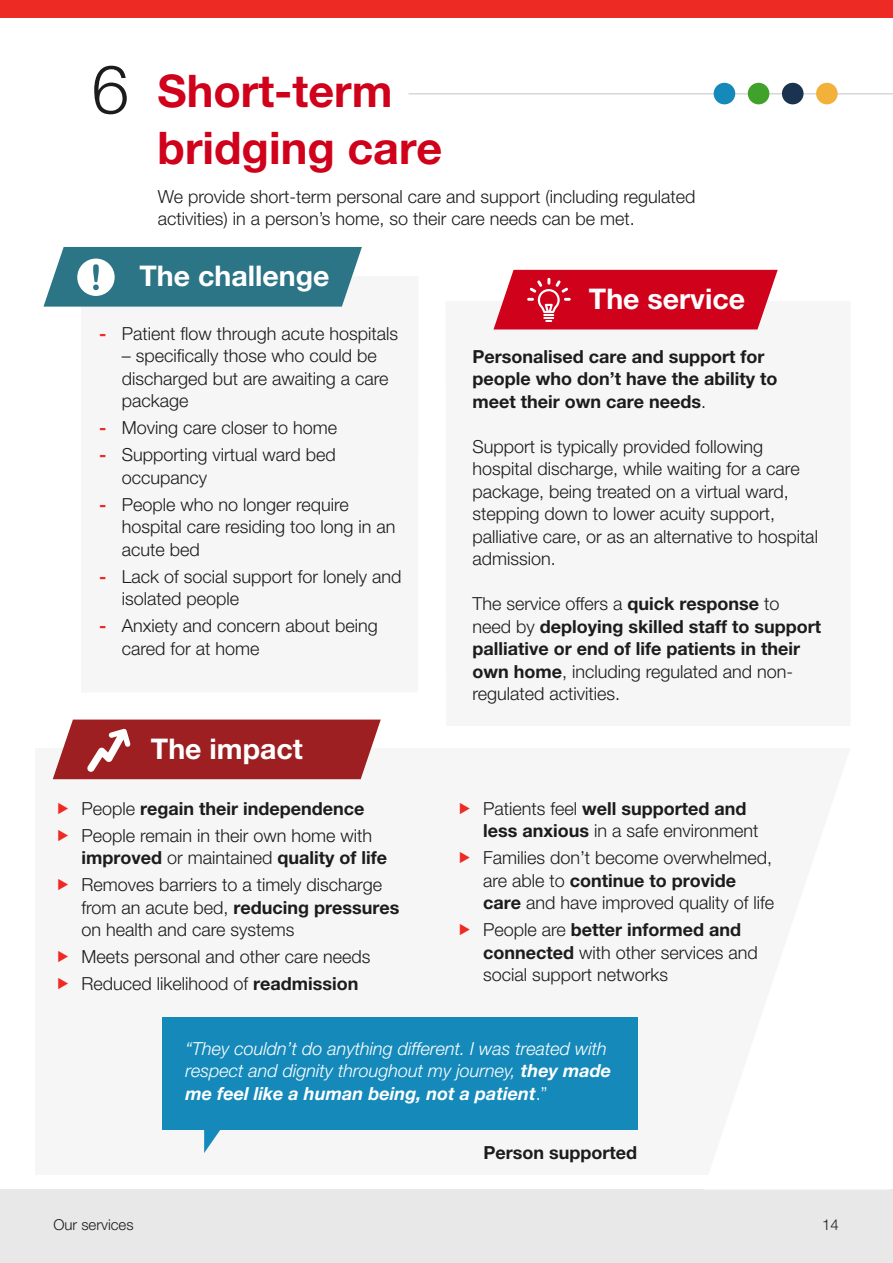
<style>
.page{position:relative;width:893px;height:1263px;background:#fff}
.page>*{position:absolute;margin:0;border:0;box-sizing:border-box;transform-origin:0 0}
.t1{font:300 67.5px "Helvetica Neue LT Pro";color:#1d1b1d}
.t2{font:700 45px/57px "Helvetica Neue LT Pro";color:#d0011b}
.t3{font:700 28.5px "Helvetica Neue LT Pro";color:#fff}
.t4{font:300 18px/22.5px "Helvetica Neue LT Pro";color:#1d1b1d}
.t5{font:700 18px/22.5px "Helvetica Neue LT Pro";color:#1d1b1d}
.t6{font:italic 300 18px/22.5px "Helvetica Neue LT Pro";color:#fff}
.t7{font:300 15px "Helvetica Neue LT Pro";color:#1d1b1d}
.s1{font-weight:700;color:#ee2a24}
.s2{font-weight:700}
.s3{font-weight:300}
.s4{font-style:normal}
</style>
<div class="page">
<div style="left:0;top:1189px;width:893px;height:74px;background:#e8e8e8"></div>
<div style="left:0;top:0;width:893px;height:18px;background:#ee2a24"></div>
<div style="left:35px;top:748px;width:822px;height:426px;background:#f6f6f6"></div>
<svg style="left:53px;top:719px;width:328px;height:60px;background:#a63536"></svg>
<hr style="left:409px;top:93px;width:483px;height:2px;background:#d7d8d7">
<svg style="left:43px;top:247px;width:319px;height:60px;background:#448594"></svg>
<div style="left:816px;top:83px;width:22px;height:21px;background:#f1b13b;border-radius:50%"></div>
<div style="left:714px;top:83px;width:21px;height:21px;background:#158aba;border-radius:50%"></div>
<div style="left:748px;top:83px;width:21px;height:21px;background:#40a22a;border-radius:50%"></div>
<div style="left:782px;top:83px;width:21px;height:21px;background:#193351;border-radius:50%"></div>
<svg style="left:493px;top:270px;width:285px;height:59px;background:#d41930"></svg>
<div style="left:162px;top:1017px;width:475px;height:113px;background:#158aba"></div>
<svg style="left:204px;top:1130px;width:16px;height:23px"></svg>
<h1 class="t1" style="left:92px;top:48px;width:39px">6</h1>
<h2 class="t2" style="left:157px;top:61px;width:286px">Short-term bridging care</h2>
<p class="t4" style="left:158px;top:185px;width:539px">We provide short-term personal care and support (including regulated activities) in a person’s home, so their care needs can be met.</p>
<h3 class="t3" style="left:140px;top:259px;width:191px">The challenge</h3>
<h3 class="t3" style="left:589px;top:281px;width:158px">The service</h3>
<p class="t4" style="left:99px;top:322px;width:300px"><span class="s1">-</span> Patient flow through acute hospitals</p>
<p class="t4" style="left:122px;top:344px;width:268px">– specifically those who could be discharged but are awaiting a care package</p>
<p class="t4" style="left:99px;top:416px;width:239px"><span class="s1">-</span> Moving care closer to home</p>
<p class="t4" style="left:122px;top:443px;width:216px;text-indent:-22px"><span class="s1">-</span> Supporting virtual ward bed occupancy</p>
<p class="t4" style="left:122px;top:493px;width:275px;text-indent:-22px"><span class="s1">-</span> People who no longer require hospital care residing too long in an acute bed</p>
<p class="t4" style="left:122px;top:565px;width:281px;text-indent:-22px"><span class="s1">-</span> Lack of social support for lonely and isolated people</p>
<p class="t4" style="left:122px;top:614px;width:258px;text-indent:-22px"><span class="s1">-</span> Anxiety and concern about being cared for at home</p>
<h3 class="t3" style="left:151px;top:731px;width:153px">The impact</h3>
<p class="t4" style="left:81px;top:794px;width:292px;line-height:27px">People <span class="s2">regain their independence<br></span>People remain in their own home with</p>
<p class="t4" style="left:81px;top:844px;width:307px;line-height:27px"><span class="s2">improved</span> or maintained <span class="s2">quality of life<br></span>Removes barriers to a timely discharge</p>
<p class="t4" style="left:81px;top:895px;width:320px">from an acute bed, <span class="s2">reducing pressures </span>on health and care systems</p>
<p class="t4" style="left:81px;top:943px;width:291px;line-height:27px">Meets personal and other care needs<br>Reduced likelihood of <span class="s2">readmission</span></p>
<p class="t5" style="left:472px;top:345px;width:306px">Personalised care and support for people who don’t have the ability to meet their own care needs<span class="s3">.</span></p>
<p class="t4" style="left:472px;top:435px;width:347px">Support is typically provided following hospital discharge, while waiting for a care package, being treated on a virtual ward, stepping down to lower acuity support, palliative care, or as an alternative to hospital admission.</p>
<p class="t5" style="left:472px;top:592px;width:350px"><span class="s3">The service offers a</span> quick response <span class="s3">to need by</span> deploying skilled staff to support palliative or end of life patients in their own home<span class="s3">, including regulated and non&shy;regulated activities.</span></p>
<p class="t4" style="left:483px;top:796px;width:277px">Patients feel <span class="s2">well supported and less anxious</span> in a safe environment</p>
<p class="t4" style="left:483px;top:846px;width:293px">Families don’t become overwhelmed, are able to <span class="s2">continue to provide care</span> and have improved quality of life</p>
<p class="t4" style="left:483px;top:918px;width:276px">People are <span class="s2">better informed and connected</span> with other services and social support networks</p>
<p class="t6" style="left:185px;top:1037px;width:427px">“They couldn’t do anything different. I was treated with respect and dignity throughout my journey, <span class="s2">they made me feel like a human being, not a patient</span><span class="s4">.”</span></p>
<p class="t5" style="left:483px;top:1141px;width:155px">Person supported</p>
<p class="t7" style="left:53px;top:1216px;width:82px">Our services</p>
<p class="t7" style="left:822px;top:1216px;width:18px">14</p>
</div>
